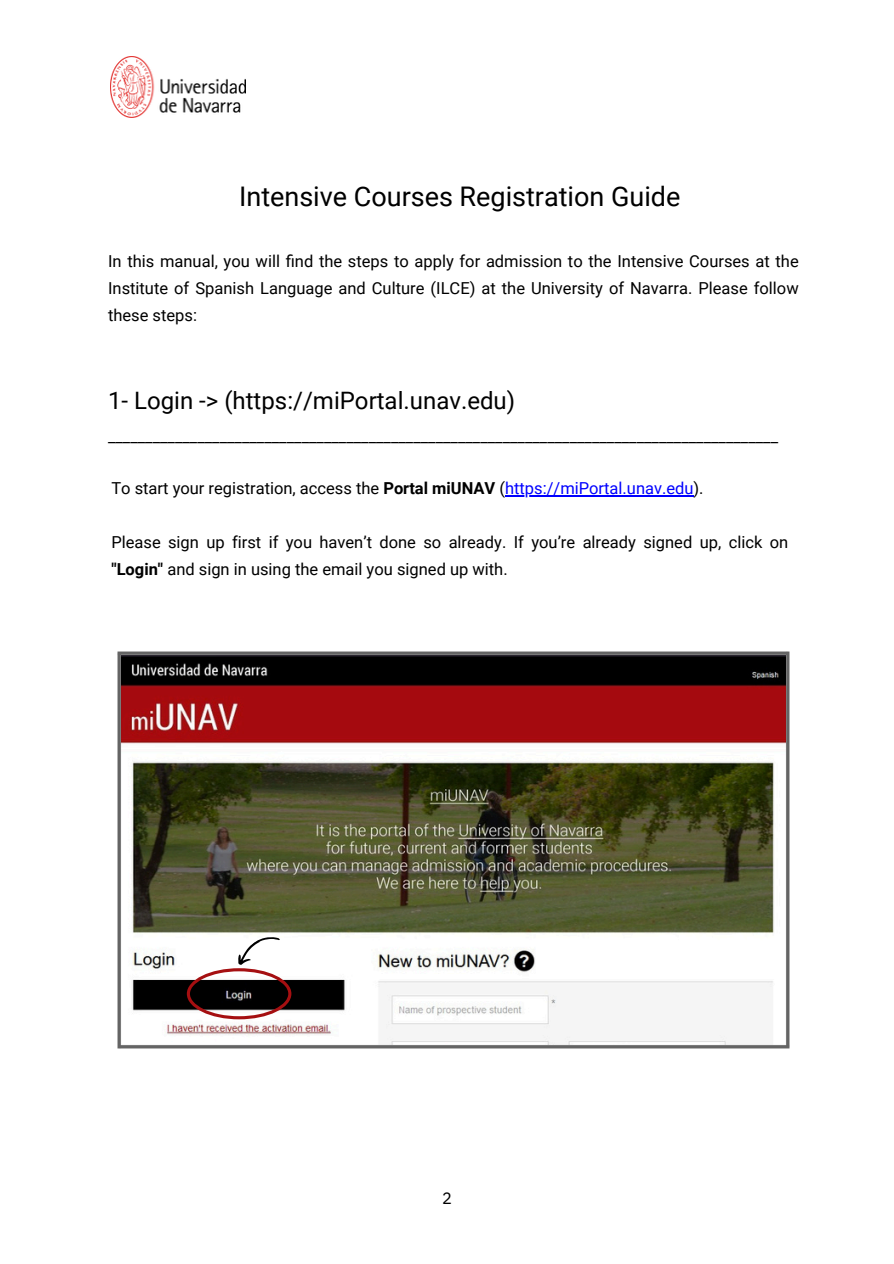
<style>
.page{position:relative;width:894px;height:1264px;background:#fff}
.page>*{position:absolute;margin:0;border:0;box-sizing:border-box;transform-origin:0 0}
.t1{font:27px "Roboto";color:#000}
.t2{font:24px "Roboto";color:#000}
.t3{font:16.5px/27px "Roboto";color:#000}
.t4{font:16.5px "IBM Plex Sans";color:#000}
.s1{font-weight:700}
.s2{color:#00f}
</style>
<div class="page">
<img style="left:110px;top:56px;width:135px;height:61px">
<img style="left:117px;top:651px;width:673px;height:398px">
<svg style="left:187px;top:928px;width:104px;height:91px"></svg>
<hr style="left:505px;top:495px;width:188px;height:1px;background:#00f">
<p class="t1" style="left:239px;top:180px;width:442px">Intensive Courses Registration Guide</p>
<p class="t3" style="left:108px;top:248px;width:692px;text-align:justify">In this manual, you will find the steps to apply for admission to the Intensive Courses at the Institute of Spanish Language and Culture (ILCE) at the University of Navarra. Please follow these steps:</p>
<p class="t2" style="left:108px;top:386px;width:408px">1- Login -&gt; (https://miPortal.unav.edu)</p>
<h2 class="t3" style="left:108px;top:423px;width:671px">__________________________________________________________________________________________</h2>
<p class="t3" style="left:111px;top:475px;width:593px">To start your registration, access the <span class="s1">Portal miUNAV</span> (<span class="s2">https://miPortal.unav.edu</span>).</p>
<p class="t3" style="left:111px;top:529px;width:678px">Please sign up first if you haven’t done so already. If you’re already signed up, click on <span class="s1">"Login"</span> and sign in using the email you signed up with.</p>
<p class="t4" style="left:442px;top:1187px;width:11px">2</p>
</div>
